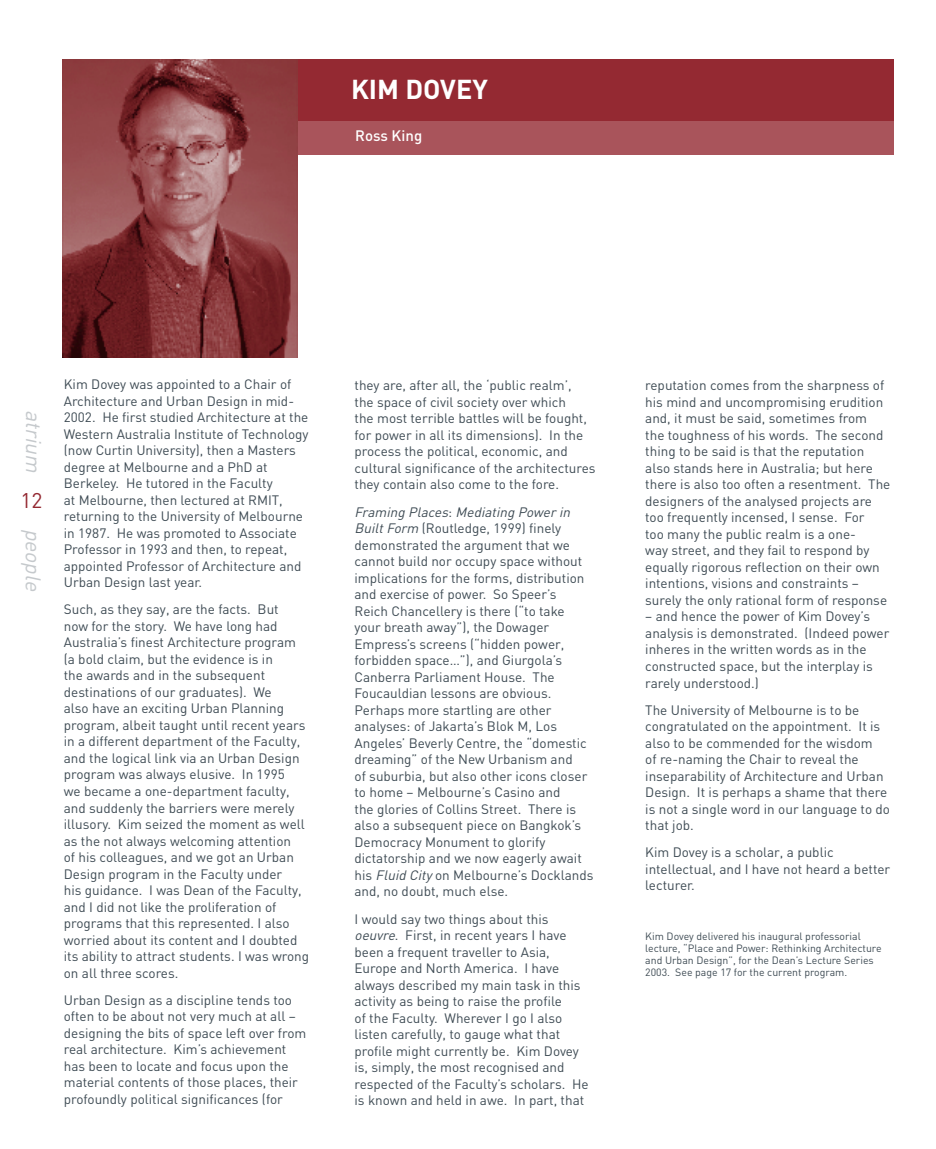
<style>
.page{position:relative;width:936px;height:1149px;background:#fff}
.page>*{position:absolute;margin:0;border:0;box-sizing:border-box;transform-origin:0 0}
.t1{font:700 27px "DIN";color:#fff}
.t2{font:italic 21px "DIN";color:#c5c9cc}
.t3{font:21px "DIN";color:#942932}
.t4{font:500 15px "DIN";color:#fff}
.t5{font:13.5px/16.5px "DIN";color:#3e4b54}
.t6{font:10.5px/12px "DIN";color:#3e4b54}
.s1{font-style:italic}
</style>
<div class="page">
<div style="left:296px;top:118px;width:597px;height:36px;background:#a9545b"></div>
<div style="left:293px;top:60px;width:600px;height:61px;background:#942932"></div>
<img style="left:63px;top:60px;width:235px;height:297px">
<h1 class="t1" style="left:351px;top:72px;width:138px">KIM DOVEY</h1>
<p class="t4" style="left:355px;top:126px;width:68px">Ross King</p>
<h2 class="t2" style="left:47px;top:410px;width:69px;rotate:90deg">atrium</h2>
<h2 class="t3" style="left:21px;top:487px;width:23px">12</h2>
<h2 class="t2" style="left:46px;top:528px;width:69px;rotate:90deg">people</h2>
<p class="t5" style="left:64px;top:375px;width:246px">Kim Dovey was appointed to a Chair of Architecture and Urban Design in mid-2002. He first studied Architecture at the Western Australia Institute of Technology (now Curtin University), then a Masters degree at Melbourne and a PhD at Berkeley. He tutored in the Faculty<br>at Melbourne, then lectured at RMIT, returning to the University of Melbourne in 1987. He was promoted to Associate Professor in 1993 and then, to repeat, appointed Professor of Architecture and Urban Design last year.</p>
<p class="t5" style="left:64px;top:600px;width:247px">Such, as they say, are the facts. But<br>now for the story. We have long had Australia’s finest Architecture program (a bold claim, but the evidence is in<br>the awards and in the subsequent destinations of our graduates). We<br>also have an exciting Urban Planning program, albeit taught until recent years in a different department of the Faculty, and the logical link via an Urban Design program was always elusive. In 1995<br>we became a one-department faculty, and suddenly the barriers were merely illusory. Kim seized the moment as well as the not always welcoming attention<br>of his colleagues, and we got an Urban Design program in the Faculty under<br>his guidance. I was Dean of the Faculty, and I did not like the proliferation of programs that this represented. I also worried about its content and I doubted its ability to attract students. I was wrong on all three scores.</p>
<p class="t5" style="left:64px;top:991px;width:244px">Urban Design as a discipline tends too often to be about not very much at all – designing the bits of space left over from real architecture. Kim’s achievement has been to locate and focus upon the material contents of those places, their profoundly political significances (for</p>
<p class="t5" style="left:354px;top:377px;width:242px">they are, after all, the ‘public realm’,<br>the space of civil society over which<br>the most terrible battles will be fought, for power in all its dimensions). In the process the political, economic, and cultural significance of the architectures they contain also come to the fore.</p>
<p class="t5" style="left:354px;top:503px;width:240px"><span class="s1">Framing Places</span>: <span class="s1">Mediating Powerin BuiltForm</span> (Routledge, 1999) finely demonstrated the argument that we cannot build nor occupy space without implications for the forms, distribution and exercise of power. So Speer’s<br>Reich Chancellery is there (“to take your breath away”), the Dowager Empress’s screens (“hidden power, forbidden space…”), and Giurgola’s Canberra Parliament House. The Foucauldian lessons are obvious.<br>Perhaps more startling are other analyses: of Jakarta’s Blok M, Los Angeles’ Beverly Centre, the “domestic dreaming” of the New Urbanism and<br>of suburbia, but also other icons closer to home – Melbourne’s Casino and<br>the glories of Collins Street. There is also a subsequent piece on Bangkok’s Democracy Monument to glorify dictatorship and we now eagerly await his <span class="s1">Fluid City</span>on Melbourne’s Docklands and, no doubt, much else.</p>
<p class="t5" style="left:354px;top:909px;width:236px">I would say two things about this <span class="s1">oeuvre</span>. First, in recent years I have been a frequent traveller to Asia, Europe and North America. I have always described my main task in this activity as being to raise the profile<br>of the Faculty. Wherever I go I also listen carefully, to gauge what that profile might currently be. Kim Dovey is, simply, the most recognised and respected of the Faculty’s scholars. He is known and held in awe. In part, that</p>
<p class="t5" style="left:645px;top:377px;width:247px">reputation comes from the sharpness of his mind and uncompromising erudition and, it must be said, sometimes from<br>the toughness of his words. The second thing to be said is that the reputation also stands here in Australia; but here there is also too often a resentment. The designers of the analysed projects are too frequently incensed, I sense. For<br>too many the public realm is a one-<br>way street, and they fail to respond by equally rigorous reflection on their own intentions, visions and constraints – surely the only rational form of response</p>
<p class="t5" style="left:645px;top:608px;width:246px">– and hence the power of Kim Dovey’s analysis is demonstrated. (Indeed power inheres in the written words as in the constructed space, but the interplay is rarely understood.)</p>
<p class="t5" style="left:645px;top:701px;width:246px">The University of Melbourne is to be congratulated on the appointment. It is also to be commended for the wisdom<br>of re-naming the Chair to reveal the inseparability of Architecture and Urban Design. It is perhaps a shame that there is not a single word in our language to do that job.</p>
<p class="t5" style="left:645px;top:843px;width:246px">Kim Dovey is a scholar, a public intellectual, and I have not heard a better lecturer.</p>
<p class="t6" style="left:645px;top:930px;width:238px">Kim Dovey delivered his inaugural professorial lecture, “Place and Power: Rethinking Architecture and Urban Design”, for the Dean’s Lecture Series 2003. See page 17 for the current program.</p>
</div>
